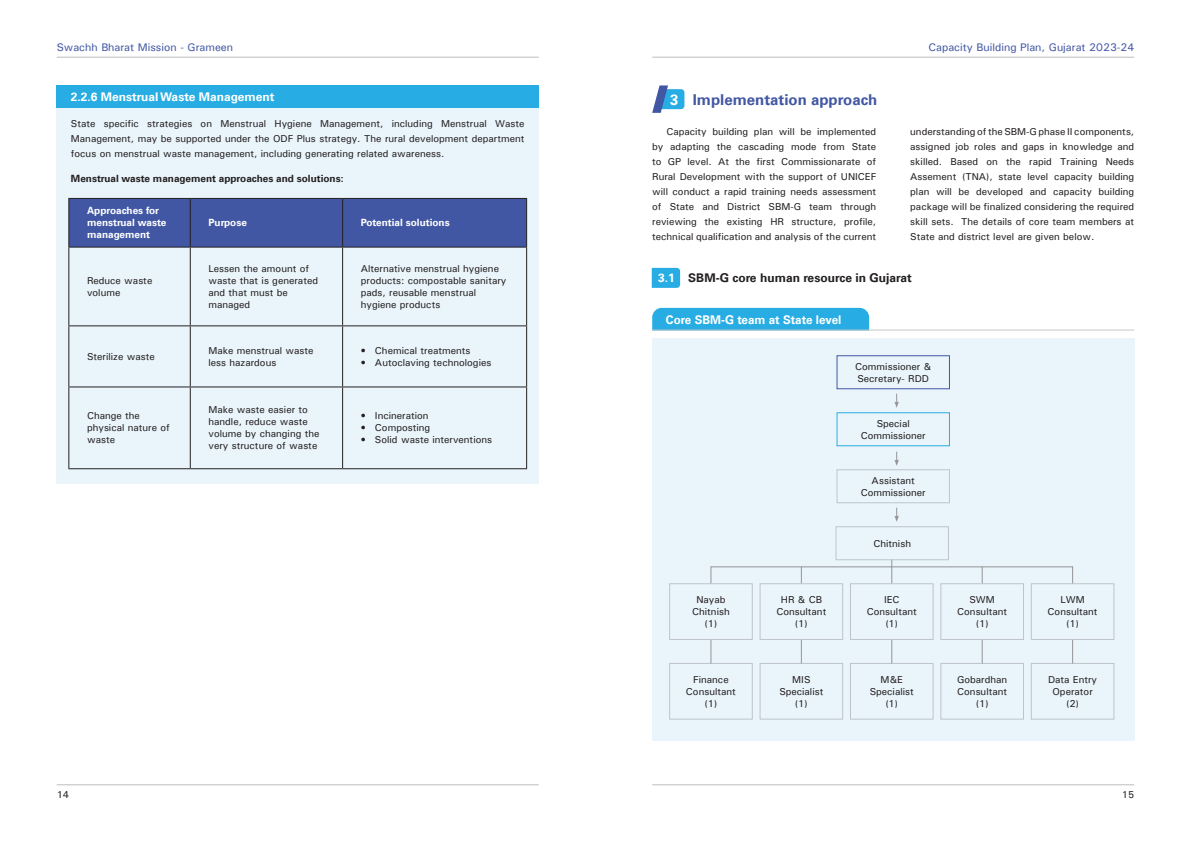
<style>
.page{position:relative;width:1191px;height:842px;background:#fff}
.page>*{position:absolute;margin:0;border:0;box-sizing:border-box;transform-origin:0 0}
.t1{font:700 15px "Univers LT";color:#4257a4}
.t2{font:700 15px "Univers LT";color:#fff}
.t3{font:700 12px "Univers LT";color:#fff}
.t4{font:700 12px "Univers LT";color:#231f20}
.t5{font:500 11px "Univers";color:#4257a4}
.t6{font:500 10px/12px "Univers";color:#231f20;text-align:center}
.t7{font:700 10px/12px "Univers LT";color:#fff}
.t8{font:700 10px "Univers LT";color:#231f20}
</style>
<div class="page">
<hr style="left:57px;top:57px;width:482px;height:1px;background:#bcbdc0">
<hr style="left:57px;top:784px;width:482px;height:1px;background:#bcbdc0">
<hr style="left:652px;top:57px;width:482px;height:1px;background:#bcbdc0">
<hr style="left:652px;top:784px;width:482px;height:1px;background:#bcbdc0">
<div style="left:57px;top:108px;width:482px;height:376px;background:#eaf5fb"></div>
<div style="left:69px;top:199px;width:457px;height:48px;background:#4257a4"></div>
<hr style="left:68px;top:198px;width:122px;height:1px;background:#231f20">
<hr style="left:68px;top:199px;width:1px;height:48px;background:#231f20">
<hr style="left:190px;top:198px;width:152px;height:1px;background:#231f20">
<hr style="left:190px;top:199px;width:1px;height:48px;background:#231f20">
<hr style="left:342px;top:198px;width:185px;height:1px;background:#231f20">
<hr style="left:342px;top:199px;width:1px;height:48px;background:#231f20">
<hr style="left:526px;top:199px;width:1px;height:48px;background:#231f20">
<hr style="left:68px;top:247px;width:122px;height:1px;background:#231f20">
<hr style="left:68px;top:248px;width:1px;height:77px;background:#231f20">
<hr style="left:190px;top:247px;width:152px;height:1px;background:#231f20">
<hr style="left:190px;top:248px;width:1px;height:77px;background:#231f20">
<hr style="left:342px;top:247px;width:185px;height:1px;background:#231f20">
<hr style="left:342px;top:248px;width:1px;height:77px;background:#231f20">
<hr style="left:526px;top:248px;width:1px;height:77px;background:#231f20">
<hr style="left:68px;top:325px;width:122px;height:1px;background:#231f20">
<hr style="left:68px;top:326px;width:1px;height:60px;background:#231f20">
<hr style="left:190px;top:325px;width:152px;height:1px;background:#231f20">
<hr style="left:190px;top:326px;width:1px;height:60px;background:#231f20">
<hr style="left:342px;top:325px;width:185px;height:1px;background:#231f20">
<hr style="left:342px;top:326px;width:1px;height:60px;background:#231f20">
<hr style="left:526px;top:326px;width:1px;height:60px;background:#231f20">
<hr style="left:68px;top:386px;width:122px;height:1px;background:#231f20">
<hr style="left:68px;top:387px;width:1px;height:81px;background:#231f20">
<hr style="left:190px;top:386px;width:152px;height:1px;background:#231f20">
<hr style="left:190px;top:387px;width:1px;height:81px;background:#231f20">
<hr style="left:342px;top:386px;width:185px;height:1px;background:#231f20">
<hr style="left:342px;top:387px;width:1px;height:81px;background:#231f20">
<hr style="left:526px;top:387px;width:1px;height:81px;background:#231f20">
<hr style="left:68px;top:468px;width:122px;height:1px;background:#231f20">
<hr style="left:190px;top:468px;width:152px;height:1px;background:#231f20">
<hr style="left:342px;top:468px;width:185px;height:1px;background:#231f20">
<svg style="left:652px;top:85px;width:32px;height:28px"></svg>
<svg style="left:652px;top:268px;width:28px;height:20px"></svg>
<div style="left:652px;top:308px;width:217px;height:22px;background:#27ade3"></div>
<hr style="left:652px;top:330px;width:482px;height:1px;background:#c7c8ca">
<div style="left:652px;top:338px;width:482px;height:403px;background:#eaf5fb"></div>
<hr style="left:710px;top:567px;width:362px;height:1px;background:#939598">
<svg style="left:668px;top:567px;width:85px;height:153px;background:#e7f2f8"></svg>
<svg style="left:1030px;top:567px;width:85px;height:153px;background:#e7f2f8"></svg>
<div style="left:759px;top:355px;width:265px;height:365px;background:#eaf5fb"></div>
<div style="left:57px;top:85px;width:482px;height:23px;background:#27ade3"></div>
<p class="t5" style="left:57px;top:40px;width:178px">Swachh Bharat Mission - Grameen</p>
<p class="t3" style="left:71px;top:90px;width:205px">2.2.6 Menstrual Waste Management</p>
<p class="t6" style="left:71px;top:115px;width:455px;line-height:15px;text-align:justify">State specific strategies on Menstrual Hygiene Management, including Menstrual Waste Management, may be supported under the ODF Plus strategy. The rural development department focus on menstrual waste management, including generating related awareness.</p>
<p class="t8" style="left:71px;top:173px;width:274px">Menstrual waste management approaches and solutions:</p>
<p class="t7" style="left:87px;top:205px;width:81px">Approaches for menstrual waste management</p>
<p class="t7" style="left:208px;top:217px;width:40px">Purpose</p>
<p class="t7" style="left:361px;top:217px;width:90px">Potential solutions</p>
<p class="t6" style="left:87px;top:274px;width:67px;text-align:left">Reduce waste volume</p>
<p class="t6" style="left:208px;top:262px;width:111px;text-align:left">Lessen the amount of waste that is generated and that must be managed</p>
<p class="t6" style="left:361px;top:262px;width:147px;text-align:left">Alternative menstrual hygiene products: compostable sanitary pads, reusable menstrual hygiene products</p>
<p class="t6" style="left:87px;top:350px;width:69px">Sterilize waste</p>
<p class="t6" style="left:208px;top:344px;width:107px;text-align:left">Make menstrual waste less hazardous</p>
<p class="t6" style="left:361px;top:344px;width:111px">• Chemical treatments</p>
<p class="t6" style="left:361px;top:356px;width:132px">• Autoclaving technologies</p>
<p class="t6" style="left:87px;top:410px;width:84px;text-align:left">Change the physical nature of waste</p>
<p class="t6" style="left:208px;top:404px;width:113px;text-align:left">Make waste easier to handle, reduce waste volume by changing the very structure of waste</p>
<p class="t6" style="left:361px;top:410px;width:69px">• Incineration</p>
<p class="t6" style="left:361px;top:422px;width:71px">• Composting</p>
<p class="t6" style="left:361px;top:434px;width:133px">• Solid waste interventions</p>
<p class="t6" style="left:57px;top:788px;width:14px">14</p>
<p class="t2" style="left:670px;top:91px;width:10px">3</p>
<p class="t1" style="left:692px;top:91px;width:186px">Implementation approach</p>
<p class="t5" style="left:928px;top:40px;width:207px">Capacity Building Plan, Gujarat 2023-24</p>
<p class="t6" style="left:652px;top:124px;width:225px;line-height:15px;text-align:justify;text-indent:14px">Capacity building plan will be implemented by adapting the cascading mode from State to GP level. At the first Commissionarate of Rural Development with the support of UNICEF will conduct a rapid training needs assessment of State and District SBM-G team through reviewing the existing HR structure, profile, technical qualification and analysis of the current</p>
<p class="t6" style="left:910px;top:124px;width:225px;line-height:15px;text-align:justify">understanding of the SBM-G phase II components, assigned job roles and gaps in knowledge and skilled. Based on the rapid Training Needs Assement (TNA), state level capacity building plan will be developed and capacity building package will be finalized considering the required skill sets. The details of core team members at State and district level are given below.</p>
<p class="t3" style="left:658px;top:271px;width:18px">3.1</p>
<p class="t4" style="left:688px;top:271px;width:225px">SBM-G core human resource in Gujarat</p>
<p class="t3" style="left:666px;top:312px;width:177px">Core SBM-G team at State level</p>
<p class="t6" style="left:855px;top:360px;width:78px;text-align:left">Commissioner &amp;<br>Secretary- RDD</p>
<p class="t6" style="left:860px;top:417px;width:67px">Special<br>Commissioner</p>
<p class="t6" style="left:860px;top:474px;width:67px">Assistant<br>Commissioner</p>
<p class="t6" style="left:873px;top:537px;width:39px">Chitnish</p>
<p class="t6" style="left:692px;top:593px;width:39px">Nayab<br>Chitnish (1)</p>
<p class="t6" style="left:776px;top:593px;width:51px">HR &amp; CB<br>Consultant (1)</p>
<p class="t6" style="left:957px;top:593px;width:51px">SWM<br>Consultant (1)</p>
<p class="t6" style="left:1047px;top:593px;width:51px">LWM<br>Consultant (1)</p>
<p class="t6" style="left:866px;top:593px;width:51px">IEC<br>Consultant (1)</p>
<p class="t6" style="left:686px;top:673px;width:51px">Finance<br>Consultant (1)</p>
<p class="t6" style="left:779px;top:673px;width:46px">MIS<br>Specialist (1)</p>
<p class="t6" style="left:869px;top:673px;width:46px">M&amp;E<br>Specialist (1)</p>
<p class="t6" style="left:957px;top:673px;width:52px">Gobardhan<br>Consultant (1)</p>
<p class="t6" style="left:1048px;top:673px;width:51px">Data Entry<br>Operator (2)</p>
<p class="t6" style="left:1121px;top:788px;width:14px">15</p>
</div>
